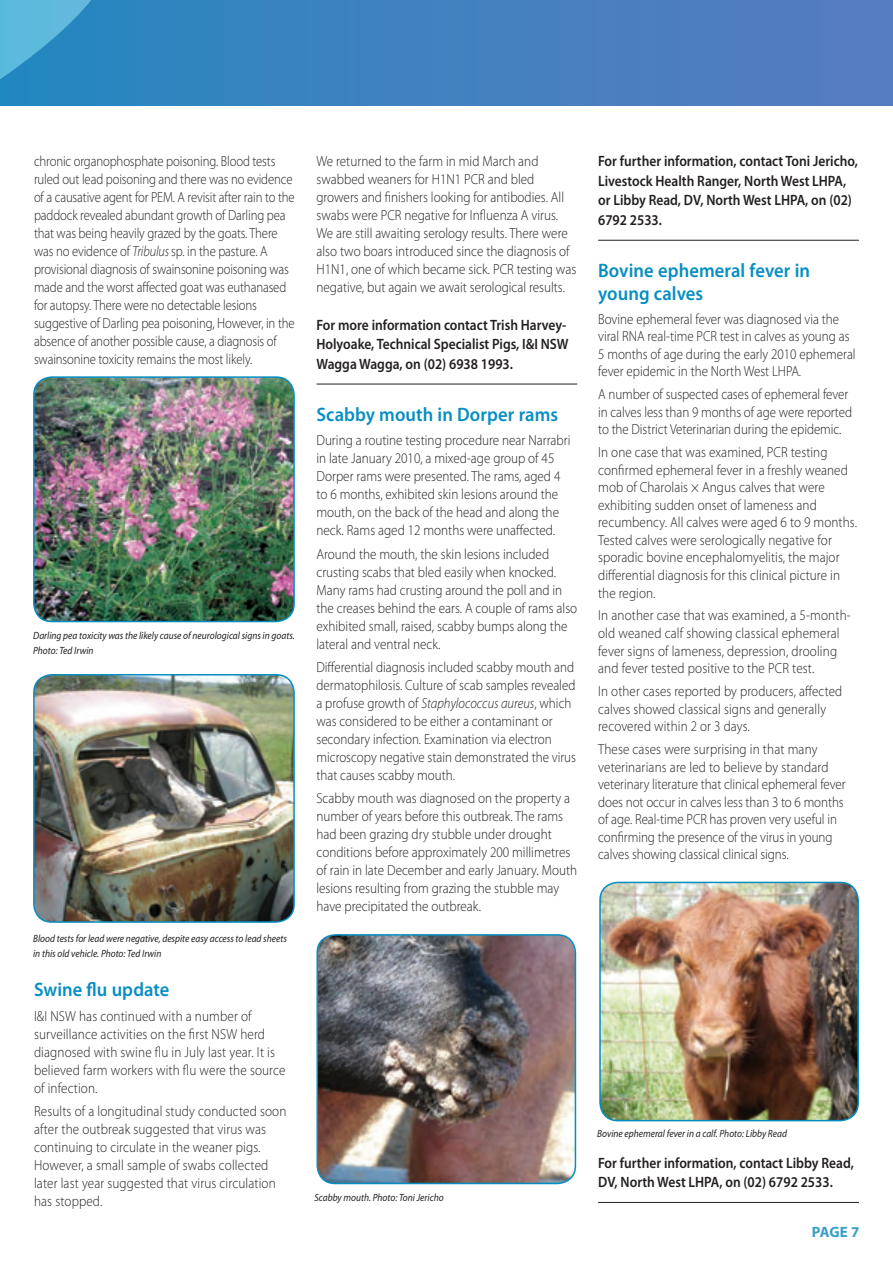
<style>
.page{position:relative;width:893px;height:1263px;background:#fff}
.page>*{position:absolute;margin:0;border:0;box-sizing:border-box;transform-origin:0 0}
.t1{font:600 19.5px/22.5px "Myriad Pro";letter-spacing:.005em;color:#078ec1;scale:.95 1}
.t2{font:600 15px/19.5px "Myriad Pro";color:#231f20;scale:.9 1}
.t3{font:700 15px "Myriad Pro";color:#389fca}
.t4{font:300 14.7px/18px "Myriad Pro";color:#231f20;scale:.9 1}
.t5{font:300 14.7px/17.5px "Myriad Pro";color:#231f20;scale:.89 1}
.t6{font:300 14.7px/18px "Myriad Pro";color:#231f20;scale:.87 1}
.t7{font:italic 10.5px/15px "Myriad Pro";color:#231f20;scale:.9 1}
.s1{font-style:italic}
</style>
<div class="page">
<svg style="left:139px;top:0;width:754px;height:106px;background:#4380be"></svg>
<svg style="left:0;top:0;width:139px;height:390px"></svg>
<hr style="left:316px;top:384px;width:261px;height:1px;background:#231f20">
<hr style="left:598px;top:240px;width:261px;height:1px;background:#231f20">
<hr style="left:598px;top:1202px;width:261px;height:1px;background:#231f20">
<img style="left:34px;top:675px;width:260px;height:247px">
<div style="left:33px;top:674px;width:262px;height:249px;border:2px solid #078ec1;border-radius:18px"></div>
<img style="left:319px;top:935px;width:256px;height:248px">
<div style="left:316px;top:934px;width:260px;height:250px;border:2px solid #078ec1;border-radius:18px"></div>
<img style="left:600px;top:882px;width:258px;height:238px">
<div style="left:599px;top:882px;width:260px;height:239px;border:2px solid #078ec1;border-radius:18px"></div>
<img style="left:34px;top:377px;width:260px;height:244px">
<div style="left:33px;top:376px;width:262px;height:246px;border:2px solid #078ec1;border-radius:18px"></div>
<p class="t6" style="left:34px;top:152px;width:301px">chronic organophosphate poisoning. Blood tests ruled out lead poisoning and there was no evidence of a causative agent for PEM. A revisit after rain to the paddock revealed abundant growth of Darling pea that was being heavily grazed by the goats. There was no evidence of <span class="s1">Tribulus</span> sp. in the pasture. A provisional diagnosis of swainsonine poisoning was made and the worst affected goat was euthanased for autopsy. There were no detectable lesions suggestive of Darling pea poisoning, However, in the absence of another possible cause, a diagnosis of swainsonine toxicity remains the most likely.</p>
<p class="t7" style="left:33px;top:628px;width:292px">Darling pea toxicity was the likely cause of neurological signs in goats.<br>Photo: Ted Irwin</p>
<p class="t7" style="left:33px;top:930px;width:283px">Blood tests for lead were negative, despite easy access to lead sheets in this old vehicle. Photo: Ted Irwin</p>
<h1 class="t1" style="left:34px;top:978px;width:144px">Swine flu update</h1>
<p class="t4" style="left:34px;top:1007px;width:281px">I&amp;I NSW has continued with a number of surveillance activities on the first NSW herd diagnosed with swine flu in July last year. It is believed farm workers with flu were the source of infection.</p>
<p class="t4" style="left:34px;top:1102px;width:282px">Results of a longitudinal study conducted soon after the outbreak suggested that virus was continuing to circulate in the weaner pigs.<br>However, a small sample of swabs collected later last year suggested that virus circulation has stopped.</p>
<p class="t4" style="left:316px;top:152px;width:290px">We returned to the farm in mid March and swabbed weaners for H1N1 PCR and bled growers and finishers looking for antibodies. All swabs were PCR negative for Influenza A virus.<br>We are still awaiting serology results. There were also two boars introduced since the diagnosis of H1N1, one of which became sick. PCR testing was negative, but again we await serological results.</p>
<p class="t2" style="left:316px;top:315px;width:282px">For more information contact Trish Harvey-<br>Holyoake, Technical Specialist Pigs, I&amp;I NSW<br>Wagga Wagga, on (02) 6938 1993.</p>
<h1 class="t1" style="left:316px;top:403px;width:256px">Scabby mouth in Dorper rams</h1>
<p class="t4" style="left:316px;top:431px;width:284px">During a routine testing procedure near Narrabri in late January 2010, a mixed-age group of 45<br>Dorper rams were presented. The rams, aged 4 to 6 months, exhibited skin lesions around the mouth, on the back of the head and along the neck. Rams aged 12 months were unaffected.</p>
<p class="t4" style="left:316px;top:545px;width:291px">Around the mouth, the skin lesions included crusting scabs that bled easily when knocked.<br>Many rams had crusting around the poll and in the creases behind the ears. A couple of rams also exhibited small, raised, scabby bumps along the lateral and ventral neck.</p>
<p class="t5" style="left:316px;top:658px;width:293px;line-height:18px">Differential diagnosis included scabby mouth and dermatophilosis. Culture of scab samples revealed a profuse growth of <span class="s1">Staphylococcus aureus</span>, which was considered to be either a contaminant or secondary infection. Examination via electron microscopy negative stain demonstrated the virus that causes scabby mouth.</p>
<p class="t4" style="left:316px;top:789px;width:291px">Scabby mouth was diagnosed on the property a number of years before this outbreak. The rams had been grazing dry stubble under drought conditions before approximately 200 millimetres of rain in late December and early January. Mouth lesions resulting from grazing the stubble may have precipitated the outbreak.</p>
<p class="t7" style="left:314px;top:1190px;width:145px">Scabby mouth. Photo: Toni Jericho</p>
<p class="t2" style="left:598px;top:151px;width:290px">For further information, contact Toni Jericho, Livestock Health Ranger, North West LHPA, or Libby Read, DV, North West LHPA, on (02)<br>6792 2533.</p>
<h1 class="t1" style="left:598px;top:259px;width:225px">Bovine ephemeral fever in young calves</h1>
<p class="t5" style="left:598px;top:310px;width:291px">Bovine ephemeral fever was diagnosed via the viral RNA real-time PCR test in calves as young as 5 months of age during the early 2010 ephemeral fever epidemic in the North West LHPA.</p>
<p class="t5" style="left:598px;top:385px;width:287px">A number of suspected cases of ephemeral fever in calves less than 9 months of age were reported to the District Veterinarian during the epidemic.</p>
<p class="t4" style="left:598px;top:443px;width:289px;line-height:17.5px">In one case that was examined, PCR testing confirmed ephemeral fever in a freshly weaned mob of Charolais × Angus calves that were exhibiting sudden onset of lameness and recumbency. All calves were aged 6 to 9 months.<br>Tested calves were serologically negative for sporadic bovine encephalomyelitis, the major differential diagnosis for this clinical picture in the region.</p>
<p class="t4" style="left:598px;top:607px;width:282px;line-height:17.5px">In another case that was examined, a 5-month&shy;old weaned calf showing classical ephemeral fever signs of lameness, depression, drooling and fever tested positive to the PCR test.</p>
<p class="t5" style="left:598px;top:682px;width:276px">In other cases reported by producers, affected calves showed classical signs and generally recovered within 2 or 3 days.</p>
<p class="t4" style="left:598px;top:740px;width:276px;line-height:17.5px">These cases were surprising in that many veterinarians are led to believe by standard veterinary literature that clinical ephemeral fever does not occur in calves less than 3 to 6 months of age. Real-time PCR has proven very useful in confirming the presence of the virus in young calves showing classical clinical signs.</p>
<p class="t7" style="left:597px;top:1126px;width:212px">Bovine ephemeral fever in a calf. Photo: Libby Read</p>
<p class="t2" style="left:598px;top:1152px;width:286px">For further information, contact Libby Read,<br>DV, North West LHPA, on (02) 6792 2533.</p>
<p class="t3" style="left:812px;top:1222px;width:49px">PAGE 7</p>
</div>
